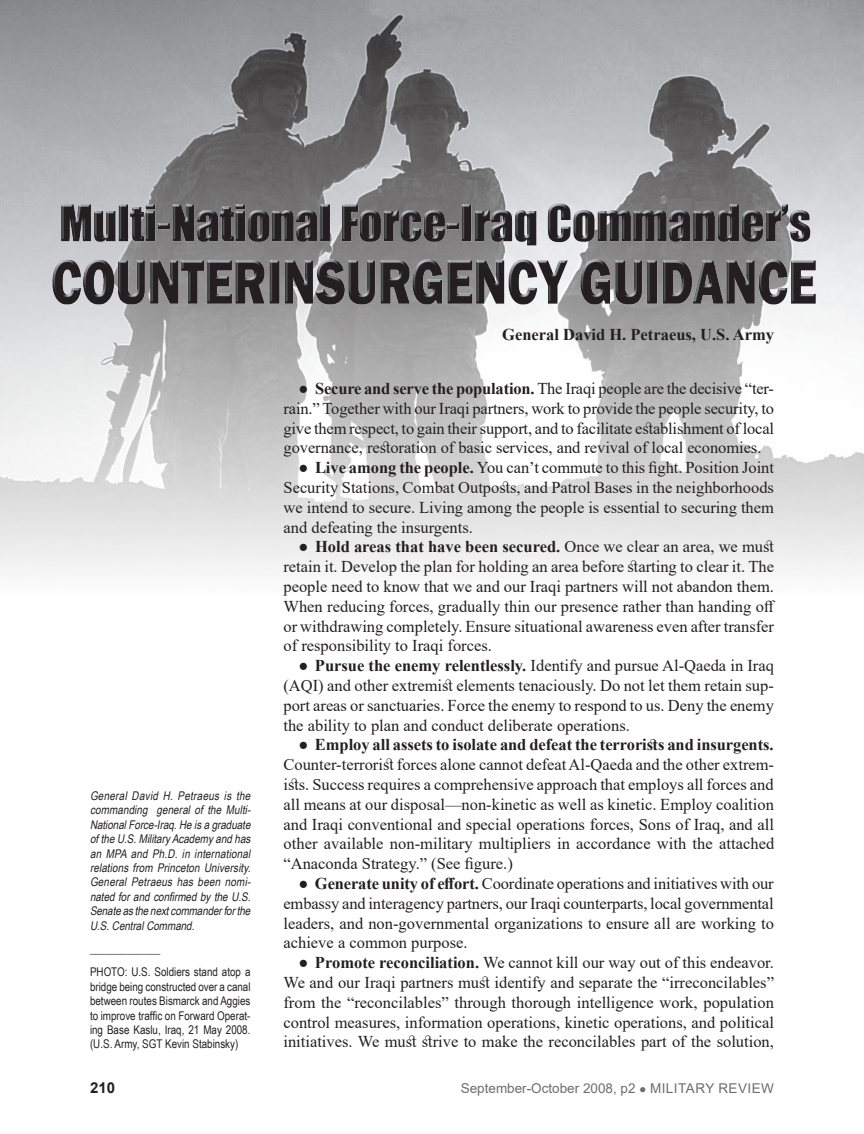
<style>
.page{position:relative;width:864px;height:1134px;background:#fff}
.page>*{position:absolute;margin:0;border:0;box-sizing:border-box;transform-origin:0 0}
.t1{font:16.5px/19.8px "Times New Roman";color:#231f20;text-align:justify}
.t2{font:700 16.5px "Times New Roman";color:#231f20}
.t3{font:700 15px "Arial";color:#231f20}
.t4{font:13.5px "Arial";color:#6c6d70}
.t5{font:italic 12px/14.4px "Arial Narrow";color:#231f20;text-align:justify}
.t6{font:12px/14.4px "Arial Narrow";color:#231f20;text-align:justify}
.s1{font-weight:700}
</style>
<div class="page">
<img style="left:0;top:0;width:864px;height:571px">
<img style="left:42px;top:195px;width:789px;height:117px">
<p class="t5" style="left:90px;top:788px;width:165px">General David H. Petraeus is the commanding general of the Multi-NationalForce-Iraq.Heisagraduate oftheU.S.MilitaryAcademyandhas an MPA and Ph.D. in international relations from Princeton University.<br>General Petraeus has been nomi&shy;natedforandconfirmedbytheU.S.<br>Senateasthenextcommanderforthe U.S.CentralCommand.</p>
<p class="t5" style="left:90px;top:941px;width:75px">_____________</p>
<p class="t6" style="left:90px;top:965px;width:162px">PHOTO: U.S. Soldiers stand atop a bridge being constructed over a canal between routes Bismarck and Aggies to improve traffic on Forward Operat&shy;ing Base Kaslu, Iraq, 21 May 2008. (U.S. Army, SGT Kevin Stabinsky)</p>
<p class="t2" style="left:502px;top:322px;width:273px">General David H. Petraeus, U.S. Army</p>
<p class="t1" style="left:284px;top:378px;width:492px;text-indent:15px">● <span class="s1">Secure and serve the population.</span> The Iraqi people are the decisive “ter&shy;rain.” Together with our Iraqi partners, work to provide the people security, to give them respect, to gain their support, and to facilitate establishment of local governance, restoration of basic services, and revival of local economies.</p>
<p class="t1" style="left:284px;top:457px;width:492px;text-indent:15px">● <span class="s1">Live among the people.</span> You can’t commute to this fight. Position Joint Security Stations, Combat Outposts, and Patrol Bases in the neighborhoods we intend to secure. Living among the people is essential to securing them and defeating the insurgents.</p>
<p class="t1" style="left:283px;top:536px;width:493px;text-indent:15px">● <span class="s1">Hold areas that have been secured.</span> Once we clear an area, we must retain it. Develop the plan for holding an area before starting to clear it. The people need to know that we and our Iraqi partners will not abandon them.<br>When reducing forces, gradually thin our presence rather than handing off or withdrawing completely. Ensure situational awareness even after transfer of responsibility to Iraqi forces.</p>
<p class="t1" style="left:283px;top:655px;width:492px;text-indent:15px">● <span class="s1">Pursue the enemy relentlessly.</span> Identify and pursue Al-Qaeda in Iraq (AQI) and other extremist elements tenaciously. Do not let them retain sup&shy;port areas or sanctuaries. Force the enemy to respond to us. Deny the enemy the ability to plan and conduct deliberate operations.</p>
<p class="t1" style="left:283px;top:734px;width:492px;text-indent:15px">● <span class="s1">Employ all assets to isolate and defeat the terrorists and insurgents.<br></span>Counter-terrorist forces alone cannot defeat Al-Qaeda and the other extrem&shy;ists. Success requires a comprehensive approach that employs all forces and all means at our disposal—non-kinetic as well as kinetic. Employ coalition and Iraqi conventional and special operations forces, Sons of Iraq, and all other available non-military multipliers in accordance with the attached “Anaconda Strategy.” (See figure.)</p>
<p class="t1" style="left:283px;top:873px;width:492px;text-indent:15px">● <span class="s1">Generate unity of effort.</span> Coordinate operations and initiatives with our embassy and interagency partners, our Iraqi counterparts, local governmental leaders, and non-governmental organizations to ensure all are working to achieve a common purpose.</p>
<p class="t1" style="left:283px;top:952px;width:492px;text-indent:15px">● <span class="s1">Promote reconciliation.</span> We cannot kill our way out of this endeavor.<br>We and our Iraqi partners must identify and separate the “irreconcilables” from the “reconcilables” through thorough intelligence work, population control measures, information operations, kinetic operations, and political initiatives. We must strive to make the reconcilables part of the solution,</p>
<p class="t3" style="left:90px;top:1077px;width:27px">210</p>
<p class="t4" style="left:461px;top:1079px;width:315px">September-October 2008, p2 ● MILITARY REVIEW</p>
</div>
